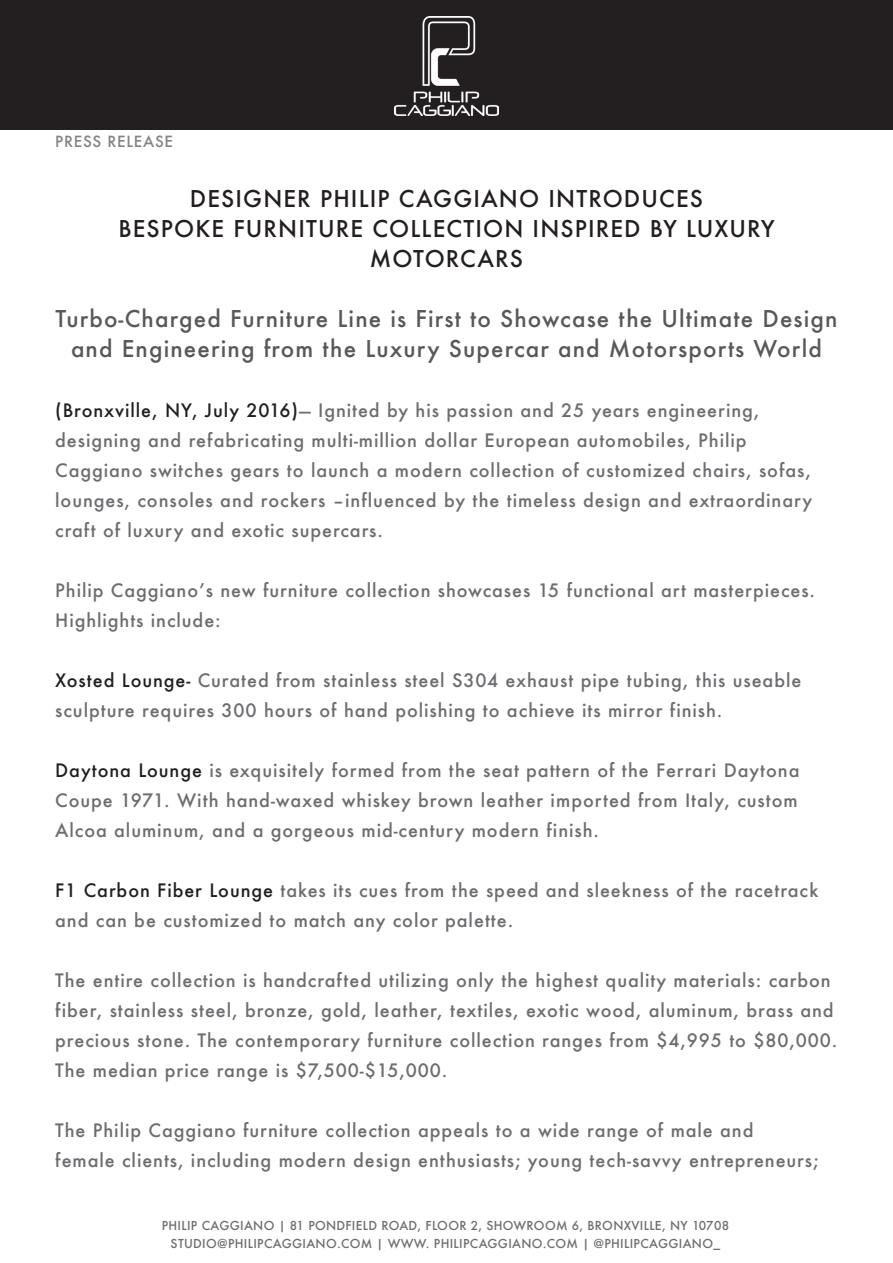
<style>
.page{position:relative;width:893px;height:1263px;background:#fff}
.page>*{position:absolute;margin:0;border:0;box-sizing:border-box;transform-origin:0 0}
.t1{font:500 22.5px/30px "Futura";letter-spacing:.05em;color:#57585a;text-align:center}
.t2{font:500 22.5px "Futura";letter-spacing:.05em;color:#231f20}
.t3{font:500 18px/30px "Futura";letter-spacing:.05em;color:#6c6d70}
.t4{font:500 15px "Futura";letter-spacing:.05em;color:#808285}
.t5{font:500 12px "Futura";letter-spacing:.025em;color:#6c6d70}
.s1{color:#231f20}
</style>
<div class="page">
<div style="left:0;top:0;width:893px;height:130px;background:#231f20"></div>
<img style="left:395px;top:17px;width:103px;height:99px">
<p class="t4" style="left:55px;top:131px;width:119px">PRESS RELEASE</p>
<p class="t2" style="left:190px;top:183px;width:61px">DESIGN</p>
<p class="t2" style="left:283px;top:183px;width:61px">ER PHILI</p>
<p class="t2" style="left:378px;top:183px;width:58px">P CAGGIANO</p>
<p class="t2" style="left:549px;top:183px;width:156px">INTRODUCES</p>
<p class="t2" style="left:118px;top:213px;width:286px">BESPOKE FURNITURE COLL</p>
<p class="t2" style="left:433px;top:213px;width:59px">ECTION</p>
<p class="t2" style="left:533px;top:213px;width:244px">INSPI RED BY LUXURY</p>
<p class="t2" style="left:370px;top:243px;width:155px">MOTORCARS</p>
<p class="t1" style="left:55px;top:303px;width:784px">Turbo-Charged Furniture Line is First to Showcase the Ultimate Design and Engineering from the Luxury Supercar and Motorsports World</p>
<p class="t3" style="left:55px;top:395px;width:758px"><span class="s1">(Bronxville, NY, July 2016)</span>— Ignited by his passion and 25 years engineering, designing and refabricating multi-million dollar European automobiles, Philip Caggiano switches gears to launch a modern collection of customized chairs, sofas, lounges, consoles and rockers –influenced by the timeless design and extraordinary craft of luxury and exotic supercars.</p>
<p class="t3" style="left:55px;top:575px;width:761px">Philip Caggiano’s new furniture collection showcases 15 functional art masterpieces.<br>Highlights include:</p>
<p class="t3" style="left:55px;top:665px;width:748px"><span class="s1">Xosted Lounge-</span> Curated from stainless steel S304 exhaust pipe tubing, this useable sculpture requires 300 hours of hand polishing to achieve its mirror finish.</p>
<p class="t3" style="left:55px;top:755px;width:746px;text-align:justify"><span class="s1">Daytona Lounge</span> is exquisitely formed from the seat pattern of the Ferrari Daytona Coupe 1971. With hand-waxed whiskey brown leather imported from Italy, custom Alcoa aluminum, and a gorgeous mid-century modern finish.</p>
<p class="t3" style="left:55px;top:875px;width:765px"><span class="s1">F1 Carbon Fiber Lounge</span> takes its cues from the speed and sleekness of the racetrack and can be customized to match any color palette.</p>
<p class="t3" style="left:55px;top:965px;width:784px">The entire collection is handcrafted utilizing only the highest quality materials: carbon fiber, stainless steel, bronze, gold, leather, textiles, exotic wood, aluminum, brass and precious stone. The contemporary furniture collection ranges from $4,995 to $80,000.<br>The median price range is $7,500-$15,000.</p>
<p class="t3" style="left:55px;top:1115px;width:765px">The Philip Caggiano furniture collection appeals to a wide range of male and<br>female clients, including modern design enthusiasts; young tech-savvy entrepreneurs;</p>
<p class="t5" style="left:162px;top:1217px;width:280px">Philip Caggiano | 81 PON DFI ELD ROAD, FLOO</p>
<p class="t5" style="left:459px;top:1217px;width:271px">R 2, SHOWROOM 6, BRONXVILLE, NY 10708</p>
<p class="t5" style="left:171px;top:1235px;width:71px">STUDIO@PHILI</p>
<p class="t5" style="left:257px;top:1235px;width:26px">PCAGGIANO</p>
<p class="t5" style="left:337px;top:1235px;width:65px">.COM | www</p>
<p class="t5" style="left:426px;top:1235px;width:21px">. PHILI</p>
<p class="t5" style="left:463px;top:1235px;width:26px">PCAGGIANO</p>
<p class="t5" style="left:543px;top:1235px;width:75px">.com | @PHILI</p>
<p class="t5" style="left:634px;top:1235px;width:26px">PCAGGIANO</p>
<p class="t5" style="left:713px;top:1235px;width:8px">_</p>
</div>
